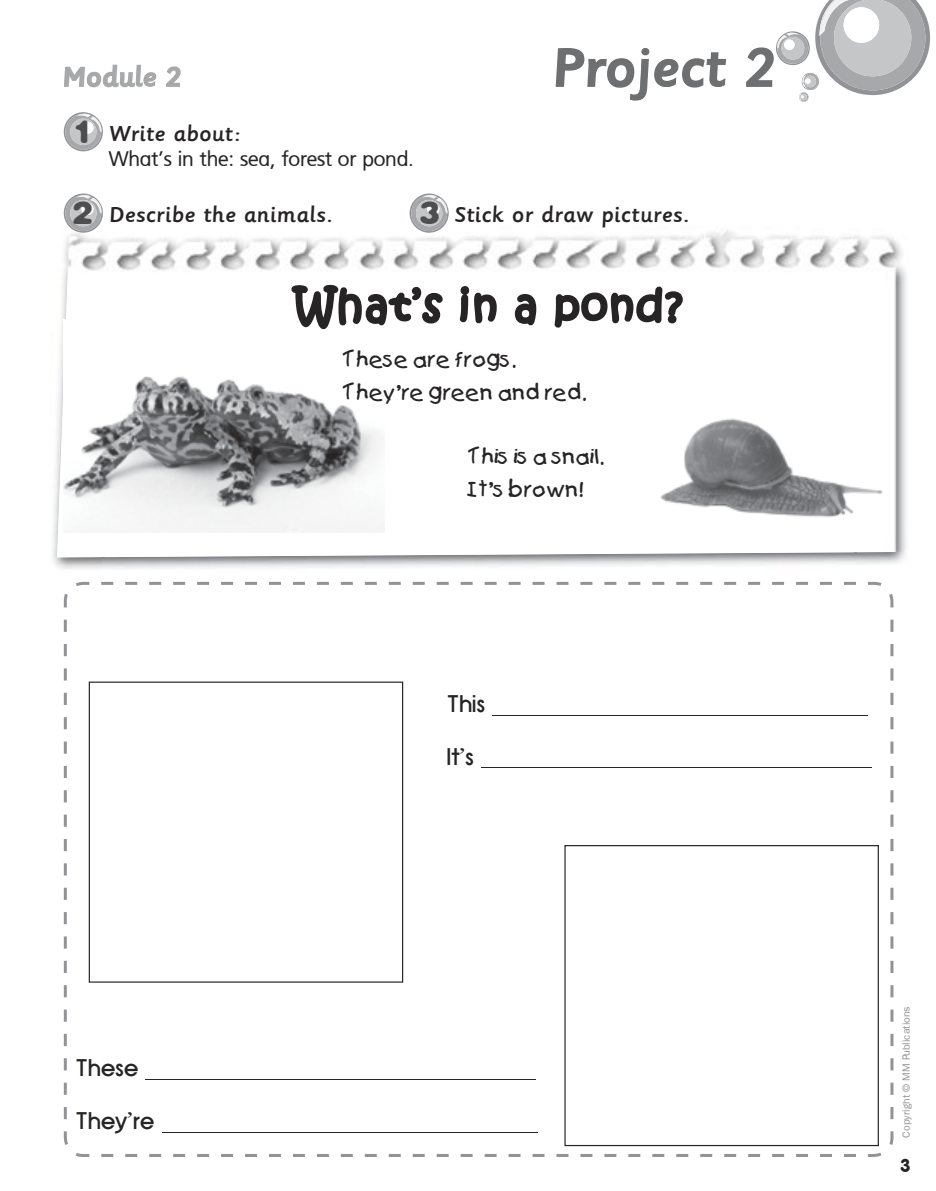
<style>
.page{position:relative;width:936px;height:1191px;background:#fff}
.page>*{position:absolute;margin:0;border:0;box-sizing:border-box;transform-origin:0 0}
.t1{font:500 60px "Sassoon Primary";color:#6e6f71}
.t2{font:42px "Kristen ITC";letter-spacing:.05em;color:#272425}
.t3{font:500 30px "Sassoon Primary";color:#a6a8aa}
.t4{font:30px "Fat Beans";color:#4e4e50}
.t5{font:500 24px "Sassoon Primary";letter-spacing:.005em;color:#272425}
.t6{font:24px/52.5px "UB Avant Garde Bold";color:#272425}
.t7{font:21px/33px "Kids Plain";color:#272425}
.t8{font:500 21px "Zoom";letter-spacing:-.01em;color:#272425}
.t9{font:18px "VAG Rounded BT";color:#272425}
.t10{font:10.5px "F1 Franklin G Book";color:#929396}
.s1{font-family:"UB Baskerville Bold"}
</style>
<div class="page">
<svg style="left:166px;top:66px;width:15px;height:21px"></svg>
<svg style="left:555px;top:48px;width:171px;height:53px"></svg>
<svg style="left:746px;top:0;width:184px;height:102px"></svg>
<img style="left:52px;top:443px;width:51px;height:126px">
<img style="left:57px;top:230px;width:852px;height:327px">
<svg style="left:64px;top:582px;width:829px;height:575px"></svg>
<hr style="left:146px;top:1079px;width:390px;height:1px;background:#272425">
<hr style="left:162px;top:1131px;width:375px;height:1px;background:#272425">
<svg style="left:89px;top:681px;width:314px;height:301px"></svg>
<img style="left:64px;top:319px;width:320px;height:214px">
<img style="left:634px;top:401px;width:253px;height:122px">
<svg style="left:290px;top:282px;width:154px;height:48px"></svg>
<svg style="left:458px;top:284px;width:40px;height:42px"></svg>
<svg style="left:513px;top:292px;width:25px;height:35px"></svg>
<svg style="left:553px;top:285px;width:131px;height:45px"></svg>
<svg style="left:564px;top:845px;width:314px;height:301px"></svg>
<hr style="left:492px;top:715px;width:376px;height:1px;background:#272425">
<hr style="left:481px;top:767px;width:390px;height:1px;background:#272425">
<svg style="left:63px;top:64px;width:94px;height:88px"></svg>
<div style="left:81px;top:121px;width:13px;height:13px;background:#fff;border-radius:50%"></div>
<svg style="left:63px;top:193px;width:41px;height:40px"></svg>
<div style="left:81px;top:203px;width:13px;height:12px;background:#fff;border-radius:50%"></div>
<svg style="left:409px;top:193px;width:40px;height:40px"></svg>
<div style="left:427px;top:203px;width:12px;height:12px;background:#fff;border-radius:50%"></div>
<h3 class="t3" style="left:62px;top:61px;width:120px">Module 2</h3>
<h3 class="t4" style="left:76px;top:119px;width:14px">1</h3>
<p class="t5" style="left:109px;top:120px;width:133px">Write about:</p>
<p class="t8" style="left:109px;top:150px;width:307px">What’s in the: sea, forest or pond.</p>
<p class="t5" style="left:109px;top:202px;width:225px">Describe the animals.</p>
<h3 class="t4" style="left:73px;top:200px;width:21px">2</h3>
<h3 class="t4" style="left:419px;top:200px;width:21px">3</h3>
<h1 class="t1" style="left:551px;top:35px;width:224px">Project 2</h1>
<p class="t5" style="left:454px;top:202px;width:236px">Stick or draw pictures.</p>
<h2 class="t2" style="left:294px;top:278px;width:389px">What’s in a pond?</h2>
<p class="t7" style="left:343px;top:343px;width:243px">These are frogs.<br>They’re green and red.</p>
<p class="t7" style="left:469px;top:440px;width:136px">This is a snail.<br>It’s brown!</p>
<p class="t6" style="left:75px;top:1042px;width:81px">These<br>They<span class="s1">’</span>re</p>
<p class="t6" style="left:446px;top:678px;width:40px">This<br>It<span class="s1">’</span>s</p>
<p class="t10" style="left:900px;top:1137px;width:133px;rotate:-90deg">Copyright © MM Publications</p>
<p class="t9" style="left:900px;top:1154px;width:11px">3</p>
</div>
